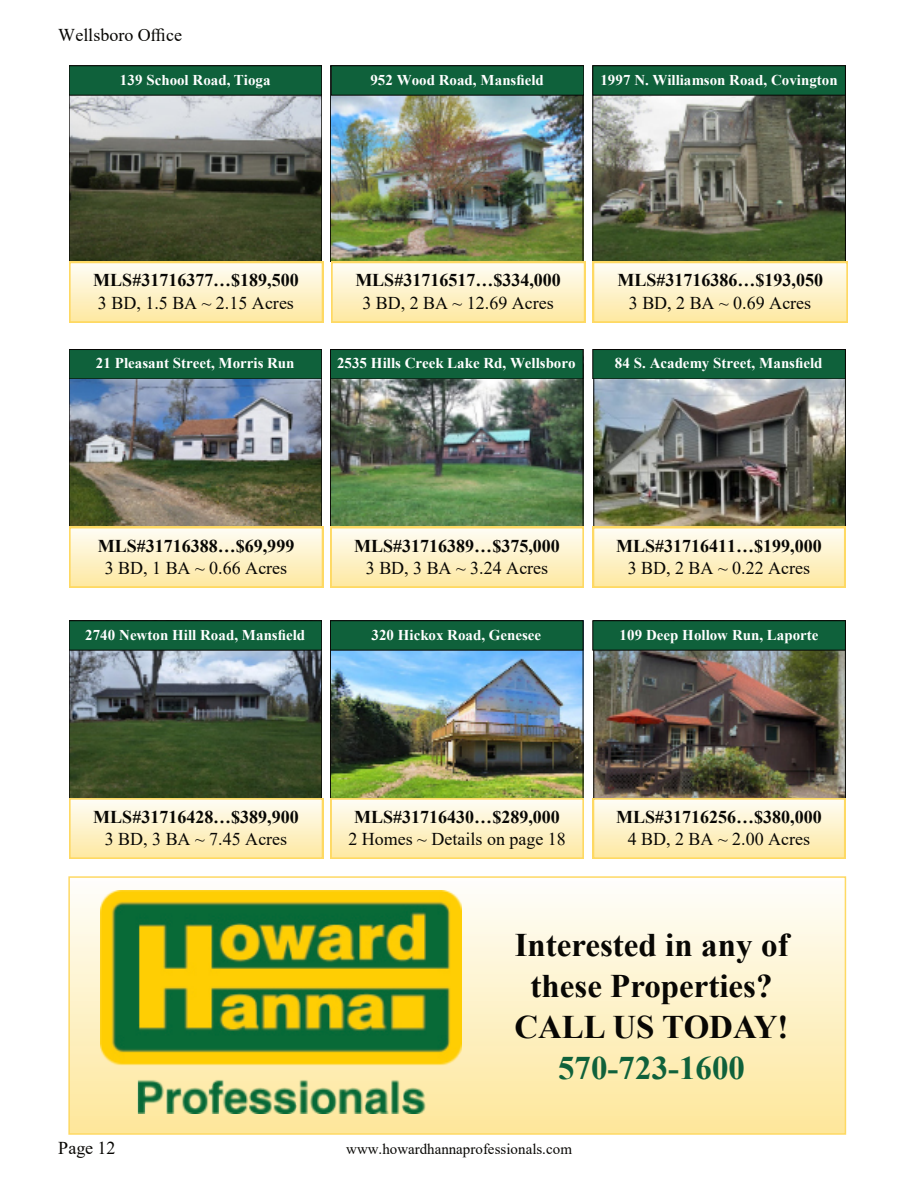
<style>
.page{position:relative;width:918px;height:1188px;background:#fff}
.page>*{position:absolute;margin:0;border:0;box-sizing:border-box;transform-origin:0 0}
.t1{font:700 33px/41px "Times New Roman";color:#080704;text-align:center}
.t2{font:700 33px "Times New Roman";letter-spacing:.005em;color:#0f613b}
.t3{font:700 18px "Times New Roman";color:#080704}
.t4{font:18px "Times New Roman";color:#080704}
.t5{font:700 15px "Times New Roman";color:#fff}
.t6{font:15px "Times New Roman";color:#080704}
</style>
<div class="page">
<img style="left:596px;top:650px;width:247px;height:148px">
<img style="left:595px;top:95px;width:248px;height:165px">
<div style="left:593px;top:66px;width:252px;height:196px;border:1px solid #080704"></div>
<img style="left:71px;top:379px;width:249px;height:148px">
<img style="left:596px;top:379px;width:247px;height:148px">
<img style="left:332px;top:379px;width:249px;height:148px">
<img style="left:71px;top:650px;width:249px;height:148px">
<img style="left:71px;top:95px;width:249px;height:165px">
<div style="left:69px;top:66px;width:253px;height:196px;border:1px solid #080704"></div>
<img style="left:332px;top:650px;width:249px;height:148px">
<div style="left:69px;top:877px;width:776px;height:257px;background:linear-gradient(to bottom,#fefefc,#fde699)"></div>
<div style="left:68px;top:876px;width:778px;height:259px;border:2px solid #fed963"></div>
<img style="left:101px;top:891px;width:361px;height:222px">
<img style="left:332px;top:95px;width:249px;height:165px">
<div style="left:330px;top:66px;width:253px;height:196px;border:1px solid #080704"></div>
<svg style="left:593px;top:798px;width:252px;height:61px;background:#fdf0c4"></svg>
<div style="left:593px;top:621px;width:252px;height:29px;background:#0f613b;border:1px solid #080704"></div>
<svg style="left:593px;top:262px;width:255px;height:61px;background:#fdf0c4"></svg>
<div style="left:593px;top:66px;width:252px;height:29px;background:#0f613b"></div>
<svg style="left:69px;top:527px;width:254px;height:61px;background:#fdf0c3"></svg>
<div style="left:69px;top:350px;width:253px;height:29px;background:#0f613b;border:1px solid #080704"></div>
<svg style="left:593px;top:527px;width:252px;height:61px;background:#fdf0c3"></svg>
<div style="left:593px;top:350px;width:252px;height:29px;background:#0f613b;border:1px solid #080704"></div>
<svg style="left:330px;top:527px;width:254px;height:61px;background:#fdf0c3"></svg>
<div style="left:330px;top:350px;width:253px;height:29px;background:#0f613b;border:1px solid #080704"></div>
<svg style="left:69px;top:798px;width:254px;height:61px;background:#fdf0c4"></svg>
<div style="left:69px;top:621px;width:253px;height:29px;background:#0f613b;border:1px solid #080704"></div>
<svg style="left:69px;top:262px;width:254px;height:61px;background:#fdf0c4"></svg>
<div style="left:69px;top:66px;width:253px;height:29px;background:#0f613b"></div>
<svg style="left:330px;top:798px;width:254px;height:61px;background:#fdf0c4"></svg>
<div style="left:330px;top:621px;width:253px;height:29px;background:#0f613b;border:1px solid #080704"></div>
<svg style="left:331px;top:262px;width:254px;height:61px;background:#fdf0c4"></svg>
<div style="left:331px;top:66px;width:253px;height:29px;background:#0f613b;border:1px solid #080704"></div>
<p class="t4" style="left:58px;top:29px;width:125px">Wellsboro Office</p>
<p class="t5" style="left:120px;top:75px;width:152px">139 School Road, Tioga</p>
<p class="t5" style="left:370px;top:75px;width:175px">952 Wood Road, Mansfield</p>
<p class="t5" style="left:600px;top:75px;width:239px">1997 N. Williamson Road, Covington</p>
<p class="t3" style="left:93px;top:274px;width:207px">MLS#31716377…$189,500</p>
<p class="t4" style="left:98px;top:296px;width:198px">3 BD, 1.5 BA ~ 2.15 Acres</p>
<p class="t5" style="left:96px;top:358px;width:200px">21 Pleasant Street, Morris Run</p>
<p class="t3" style="left:355px;top:274px;width:207px">MLS#31716517…$334,000</p>
<p class="t4" style="left:362px;top:296px;width:193px">3 BD, 2 BA ~ 12.69 Acres</p>
<p class="t5" style="left:337px;top:358px;width:240px">2535 Hills Creek Lake Rd, Wellsboro</p>
<p class="t3" style="left:618px;top:274px;width:207px">MLS#31716386…$193,050</p>
<p class="t4" style="left:629px;top:296px;width:184px">3 BD, 2 BA ~ 0.69 Acres</p>
<p class="t5" style="left:615px;top:358px;width:209px">84 S. Academy Street, Mansfield</p>
<p class="t3" style="left:98px;top:539px;width:198px">MLS#31716388…$69,999</p>
<p class="t4" style="left:105px;top:562px;width:184px">3 BD, 1 BA ~ 0.66 Acres</p>
<p class="t5" style="left:85px;top:630px;width:222px">2740 Newton Hill Road, Mansfield</p>
<p class="t3" style="left:354px;top:539px;width:207px">MLS#31716389…$375,000</p>
<p class="t4" style="left:366px;top:562px;width:184px">3 BD, 3 BA ~ 3.24 Acres</p>
<p class="t5" style="left:372px;top:630px;width:171px">320 Hickox Road, Genesee</p>
<p class="t3" style="left:616px;top:539px;width:207px">MLS#31716411…$199,000</p>
<p class="t4" style="left:628px;top:562px;width:184px">3 BD, 2 BA ~ 0.22 Acres</p>
<p class="t5" style="left:620px;top:630px;width:200px">109 Deep Hollow Run, Laporte</p>
<p class="t3" style="left:93px;top:811px;width:207px">MLS#31716428…$389,900</p>
<p class="t4" style="left:105px;top:833px;width:184px">3 BD, 3 BA ~ 7.45 Acres</p>
<p class="t3" style="left:354px;top:811px;width:207px">MLS#31716430…$289,000</p>
<p class="t4" style="left:348px;top:833px;width:219px">2 Homes ~ Details on page 18</p>
<p class="t3" style="left:616px;top:811px;width:207px">MLS#31716256…$380,000</p>
<p class="t4" style="left:628px;top:833px;width:184px">4 BD, 2 BA ~ 2.00 Acres</p>
<h1 class="t1" style="left:514px;top:928px;width:276px">Interested in any of these Properties?<br>CALL US TODAY!</h1>
<h1 class="t2" style="left:558px;top:1057px;width:188px">570-723-1600</h1>
<p class="t4" style="left:58px;top:1141px;width:59px">Page 12</p>
<p class="t6" style="left:346px;top:1143px;width:227px">www.howardhannaprofessionals.com</p>
</div>
